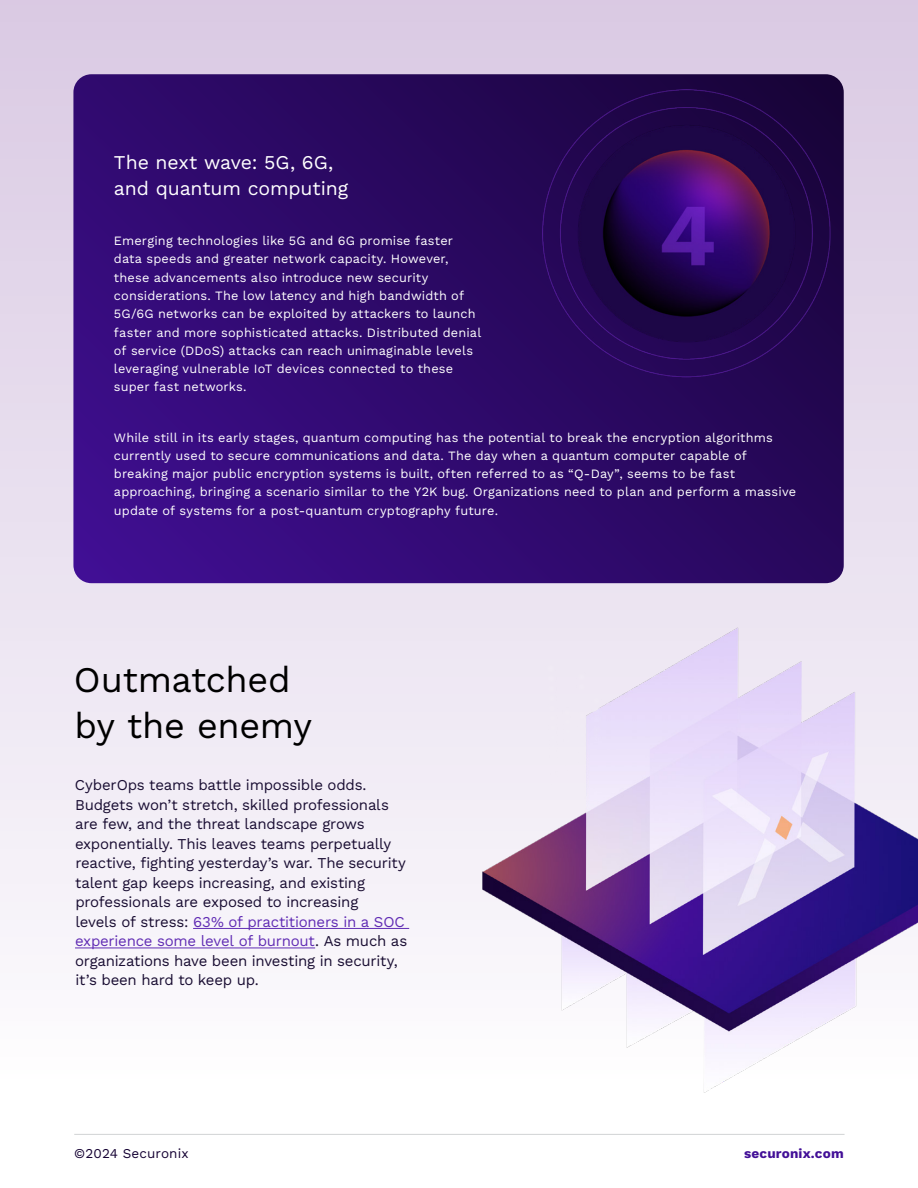
<style>
.page{position:relative;width:918px;height:1188px;background:#fff}
.page>*{position:absolute;margin:0;border:0;box-sizing:border-box;transform-origin:0 0}
.t1{font:36px "Work Sans";letter-spacing:-.01em;color:#000}
.Body_Under_Header{font:19.5px/25.5px "Work Sans";letter-spacing:-.005em;color:#fff}
.Body_8{font:15px/19.5px "Work Sans";letter-spacing:-.015em;color:#1a0e33}
.t2{font:13.5px "Work Sans";letter-spacing:.01em;color:#160334}
.t3{font:700 13.5px "Work Sans";letter-spacing:.01em;color:#420f97}
.Body_Under_Header-2{font:12.75px/18.3px "Work Sans";letter-spacing:.01em;color:#fff}
.s1{color:#612db4}
</style>
<div class="page">
<div style="left:0;top:0;width:918px;height:1114px;background:linear-gradient(to bottom,#d9c9e3,#fdfdfe)"></div>
<svg style="left:73px;top:74px;width:771px;height:509px;background:#2f0a6c"></svg>
<hr style="left:193px;top:928px;width:216px;height:1px;background:#612db4">
<hr style="left:75px;top:948px;width:240px;height:1px;background:#612db4">
<img style="left:482px;top:625px;width:436px;height:471px">
<img style="left:542px;top:90px;width:290px;height:289px">
<hr style="left:74px;top:1134px;width:771px;height:1px;background:#d1d3d4">
<p class="Body_Under_Header" style="left:114px;top:149px;width:236px">The next wave: 5G, 6G, and quantum computing</p>
<p class="Body_Under_Header-2" style="left:114px;top:231px;width:369px">Emerging technologies like 5G and 6G promise faster data speeds and greater network capacity. However, these advancements also introduce new security considerations. The low latency and high bandwidth of 5G/6G networks can be exploited by attackers to launch faster and more sophisticated attacks. Distributed denial of service (DDoS) attacks can reach unimaginable levels leveraging vulnerable IoT devices connected to these super fast networks.</p>
<p class="Body_Under_Header-2" style="left:114px;top:428px;width:684px">While still in its early stages, quantum computing has the potential to break the encryption algorithms currently used to secure communications and data. The day when a quantum computer capable of breaking major public encryption systems is built, often referred to as “Q-Day”, seems to be fast approaching, bringing a scenario similar to the Y2K bug. Organizations need to plan and perform a massive update of systems for a post-quantum cryptography future.</p>
<h2 class="t1" style="left:74px;top:652px;width:218px">Outmatched</h2>
<h2 class="t1" style="left:75px;top:698px;width:239px">by the enemy</h2>
<p class="Body_8" style="left:75px;top:775px;width:334px">CyberOps teams battle impossible odds.<br>Budgets won’t stretch, skilled professionals are few, and the threat landscape grows exponentially. This leaves teams perpetually reactive, fighting yesterday’s war. The security talent gap keeps increasing, and existing professionals are exposed to increasing<br>levels of stress: <span class="s1">63% of practitioners in a SOC experience some level of burnout</span>. As much as organizations have been investing in security, it’s been hard to keep up.</p>
<p class="t2" style="left:74px;top:1144px;width:116px">©2024 Securonix</p>
<p class="t3" style="left:744px;top:1146px;width:101px">securonix.com</p>
</div>
